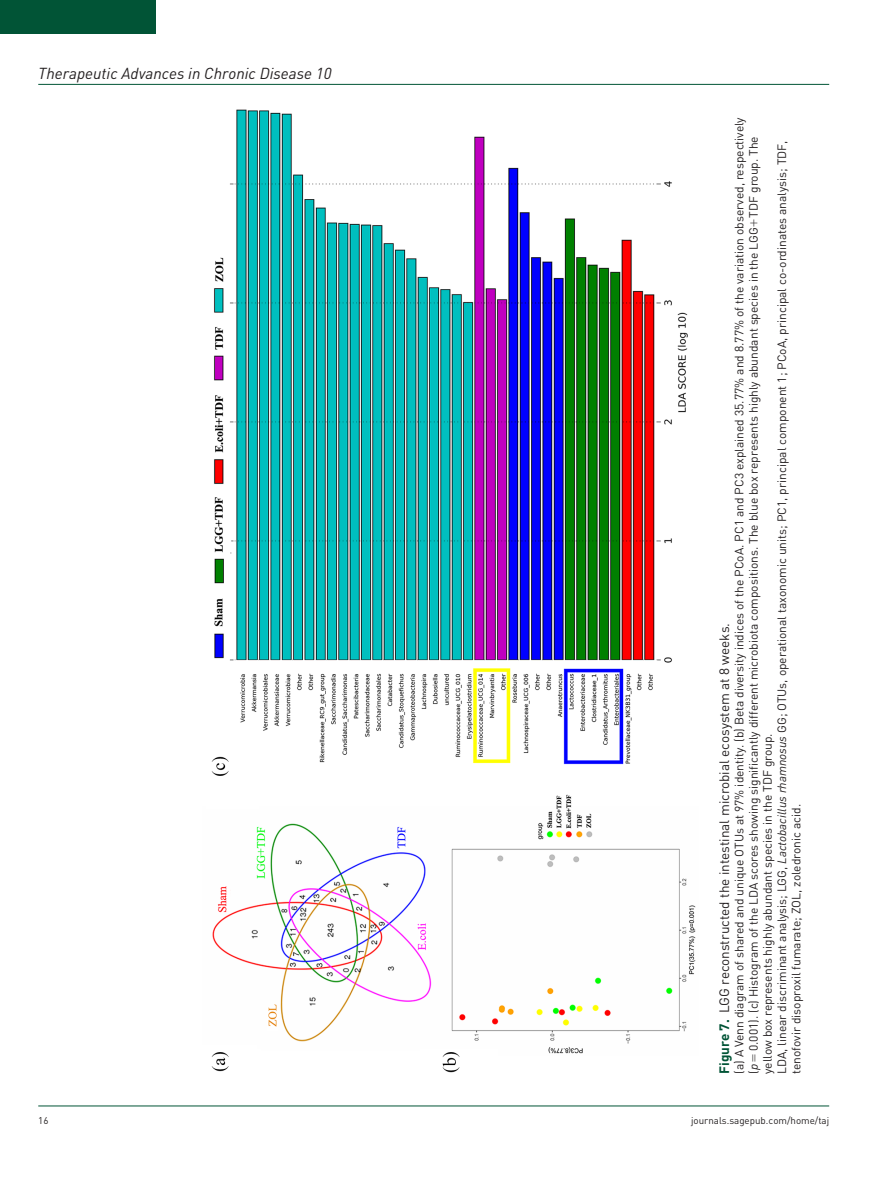
<style>
.page{position:relative;width:893px;height:1191px;background:#fff}
.page>*{position:absolute;margin:0;border:0;box-sizing:border-box;transform-origin:0 0}
.t1{font:italic 15.75px "DIN";color:#231f20}
.t2{font:13.5px "DIN";color:#231f20}
.t3{font:12px/14.2px "DIN";color:#231f20}
.t4{font:9.75px "DIN";color:#231f20}
.s1{font-style:italic}
.s2{font-weight:700;color:#015436}
</style>
<div class="page">
<hr style="left:38px;top:84px;width:791px;height:1px;background:#015436">
<hr style="left:38px;top:1105px;width:791px;height:1px;background:#015436">
<div style="left:0;top:0;width:155px;height:34px;background:#015436"></div>
<img style="left:211px;top:109px;width:485px;height:964px">
<h1 class="t1" style="left:38px;top:63px;width:295px">Therapeutic Advances in Chronic Disease 10</h1>
<p class="t3" style="left:732px;top:1074px;width:958px;rotate:-90deg">(a) A Venn diagram of shared and unique OTUs at 97% identity. (b) Beta diversity indices of the PCoA. PC1 and PC3 explained 35.77% and 8.77% of the variation observed, respectively (<span class="s1">p</span> 0.001). (c) Histogram of the LDA scores showing significantly different microbiota compositions. The blue box represents highly abundant species in the LGG TDF group. The yellow box represents highly abundant species in the TDF group.<br>LDA, linear discriminant analysis; LGG, <span class="s1">Lactobacillus rhamnosus</span> GG; OTUs, operational taxonomic units; PC1, principal component 1; PCoA, principal co-ordinates analysis; TDF, tenofovir disoproxil fumarate; ZOL, zoledronic acid.</p>
<p class="t2" style="left:716px;top:1074px;width:452px;rotate:-90deg"><span class="s2">Figure 7.</span> LGG reconstructed the intestinal microbial ecosystem at 8 weeks.</p>
<p class="t4" style="left:38px;top:1114px;width:12px">16</p>
<p class="t4" style="left:691px;top:1114px;width:140px">journals.sagepub.com/home/taj</p>
</div>
